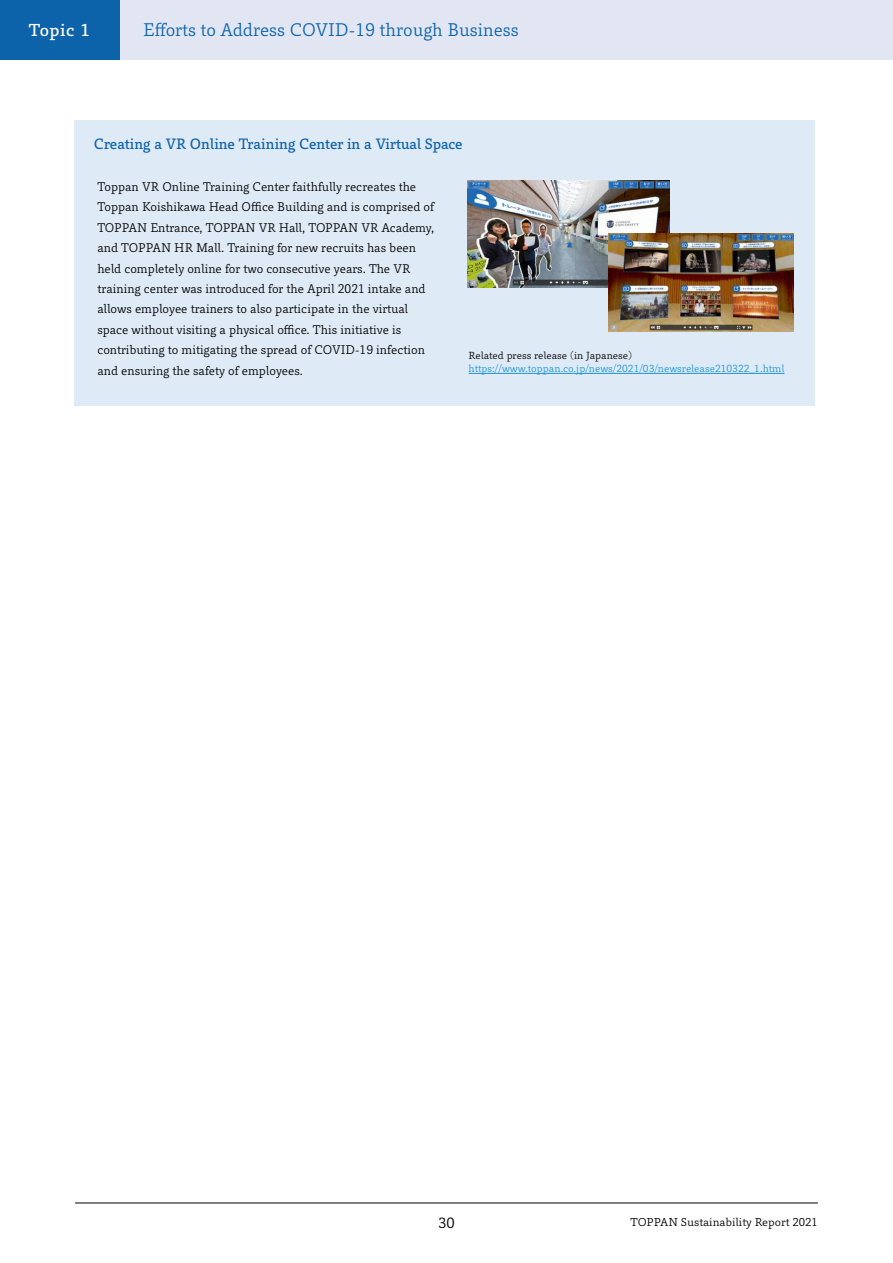
<style>
.page{position:relative;width:893px;height:1263px;background:#fff}
.page>*{position:absolute;margin:0;border:0;box-sizing:border-box;transform-origin:0 0}
.t1{font:16.95px "Toppan Bunkyu Gothic Pr 6 N";color:#0d63aa;scale:.96 1}
.t2{font:15.9px "Toppan Bunkyu Gothic Pr 6 N DB";letter-spacing:.03em;color:#fff}
.t3{font:13.8px "Toppan Bunkyu Gothic Pr 6 N DB";color:#0d63aa;scale:.96 1}
.t4{font:13.8px "Toppan Bunkyu Gothic Pr 6 N";color:#000}
.t5{font:11.7px/20.4px "Toppan Bunkyu Gothic Pr 6 N";color:#000;scale:.96 1}
.t6{font:10.65px "Toppan Bunkyu Gothic Pr 6 N";color:#000}
.t7{font:9.6px "Toppan Bunkyu Gothic Pr 6 N";color:#1c96d5}
.t8{font:9.6px "Toppan Bunkyu Gothic Pr 6 N";color:#000}
</style>
<div class="page">
<div style="left:0;top:0;width:893px;height:60px;background:#e2e6f3"></div>
<div style="left:0;top:0;width:119px;height:60px;background:#0d63aa"></div>
<div style="left:75px;top:120px;width:740px;height:285px;background:#dfeaf7"></div>
<hr style="left:469px;top:373px;width:315px;height:1px;background:#1c96d5">
<img style="left:468px;top:181px;width:202px;height:107px">
<img style="left:608px;top:234px;width:185px;height:97px">
<hr style="left:75px;top:1203px;width:743px;height:1px;background:#000">
<h2 class="t2" style="left:29px;top:21px;width:63px">Topic 1</h2>
<h1 class="t1" style="left:143px;top:20px;width:393px">Efforts to Address COVID-19 through Business</h1>
<p class="t3" style="left:94px;top:136px;width:386px">Creating a VR Online Training Center in a Virtual Space</p>
<p class="t5" style="left:97px;top:177px;width:352px">Toppan VR Online Training Center faithfully recreates the Toppan Koishikawa Head Office Building and is comprised of TOPPAN Entrance, TOPPAN VR Hall, TOPPAN VR Academy, and TOPPAN HR Mall. Training for new recruits has been held completely online for two consecutive years. The VR training center was introduced for the April 2021 intake and allows employee trainers to also participate in the virtual space without visiting a physical office. This initiative is contributing to mitigating the spread of COVID-19 infection and ensuring the safety of employees.</p>
<p class="t8" style="left:469px;top:350px;width:165px">Related press release (in Japanese)</p>
<p class="t7" style="left:469px;top:363px;width:317px">https://www.toppan.co.jp/news/2021/03/newsrelease210322_1.html</p>
<p class="t4" style="left:438px;top:1215px;width:18px">30</p>
<p class="t6" style="left:631px;top:1216px;width:189px">TOPPAN Sustainability Report 2021</p>
</div>
